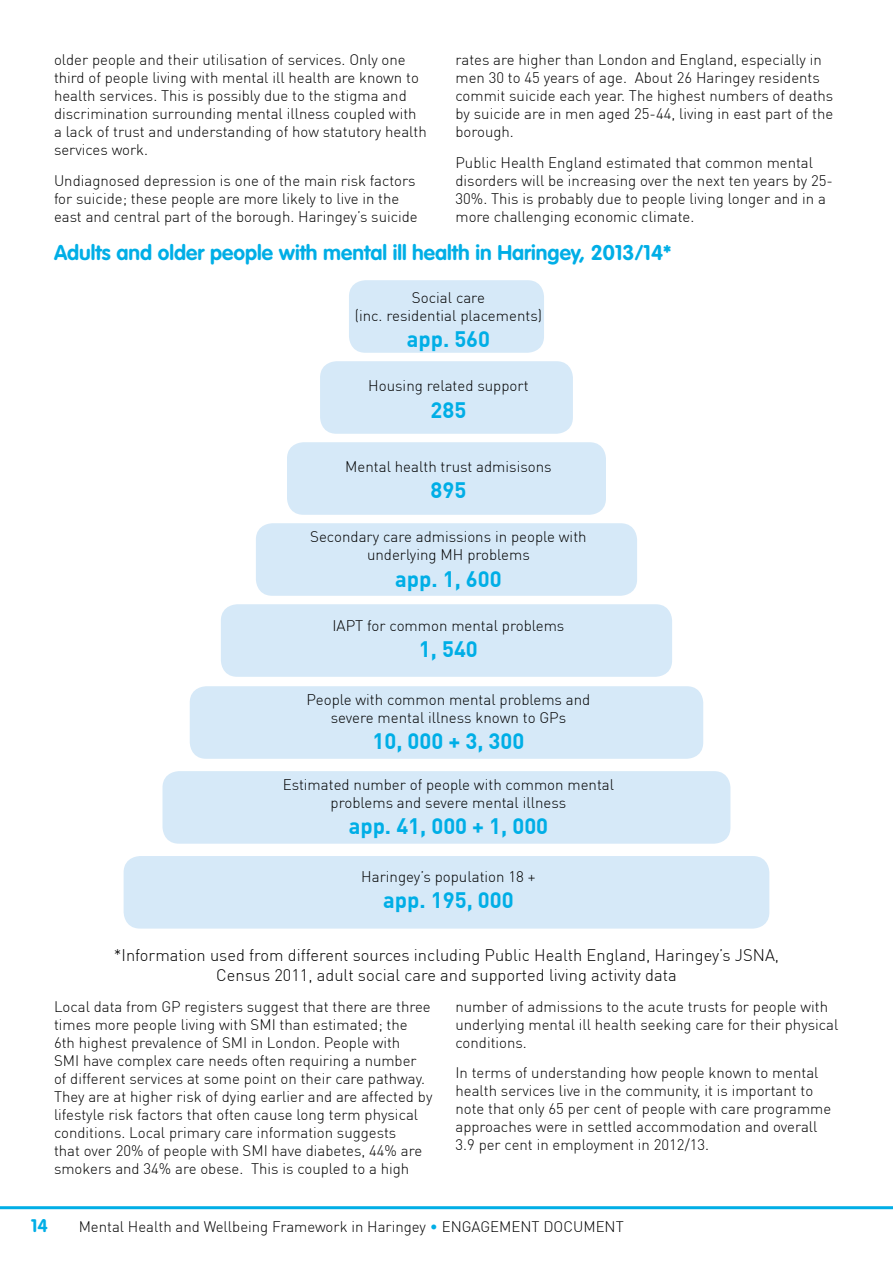
<style>
.page{position:relative;width:893px;height:1263px;background:#fff}
.page>*{position:absolute;margin:0;border:0;box-sizing:border-box;transform-origin:0 0}
.t1{font:700 21.9px "DIN Pro";color:#00aee6}
.t2{font:700 21px "VAG Rounded";color:#00aee6}
.t3{font:700 18px "VAG Rounded";color:#00aee6}
.t4{font:300 16.5px/19.8px "DIN Pro";color:#000;text-align:center}
.t5{font:300 15.15px/18.1px "DIN Pro";color:#000;text-align:center}
.t6{font:300 15px/18px "DIN Pro";color:#000}
.s1{color:#00aee6}
</style>
<div class="page">
<hr style="left:0;top:1206px;width:893px;height:3px;background:#00aee6">
<div style="left:320px;top:361px;width:253px;height:73px;background:#d6e9f8;border-radius:16px"></div>
<div style="left:349px;top:280px;width:195px;height:73px;background:#d6e9f8;border-radius:16px"></div>
<div style="left:287px;top:442px;width:319px;height:73px;background:#d6e9f8;border-radius:16px"></div>
<div style="left:256px;top:523px;width:381px;height:73px;background:#d6e9f8;border-radius:16px"></div>
<div style="left:221px;top:604px;width:451px;height:73px;background:#d6e9f8;border-radius:16px"></div>
<div style="left:190px;top:686px;width:513px;height:73px;background:#d6e9f8;border-radius:16px"></div>
<div style="left:162px;top:771px;width:568px;height:73px;background:#d6e9f8;border-radius:16px"></div>
<div style="left:124px;top:856px;width:645px;height:72px;background:#d6e9f8;border-radius:16px"></div>
<p class="t6" style="left:54px;top:51px;width:374px">older people and their utilisation of services. Only one third of people living with mental ill health are known to health services. This is possibly due to the stigma and discrimination surrounding mental illness coupled with a lack of trust and understanding of how statutory health services work.</p>
<p class="t6" style="left:54px;top:172px;width:365px">Undiagnosed depression is one of the main risk factors for suicide; these people are more likely to live in the east and central part of the borough. Haringey’s suicide</p>
<p class="t6" style="left:455px;top:51px;width:379px">rates are higher than London and England, especially in men 30 to 45 years of age. About 26 Haringey residents commit suicide each year. The highest numbers of deaths by suicide are in men aged 25-44, living in east part of the borough.</p>
<p class="t6" style="left:455px;top:154px;width:379px">Public Health England estimated that common mental disorders will be increasing over the next ten years by 25- 30%. This is probably due to people living longer and in a more challenging economic climate.</p>
<h2 class="t2" style="left:54px;top:240px;width:619px">Adults and older people with mental ill health in Haringey, 2013/14*</h2>
<p class="t5" style="left:355px;top:288px;width:189px">Social care<br>(inc. residential placements)</p>
<h1 class="t1" style="left:407px;top:325px;width:85px">app. 560</h1>
<p class="t5" style="left:368px;top:376px;width:162px">Housing related support</p>
<h1 class="t1" style="left:431px;top:395px;width:37px">285</h1>
<p class="t5" style="left:345px;top:457px;width:208px">Mental health trust admisisons</p>
<h1 class="t1" style="left:431px;top:476px;width:37px">895</h1>
<p class="t5" style="left:310px;top:527px;width:278px">Secondary care admissions in people with underlying MH problems</p>
<h1 class="t1" style="left:395px;top:564px;width:108px">app. 1, 600</h1>
<p class="t5" style="left:332px;top:616px;width:233px">IAPT for common mental problems</p>
<h1 class="t1" style="left:419px;top:635px;width:60px">1, 540</h1>
<p class="t5" style="left:306px;top:690px;width:285px">People with common mental problems and severe mental illness known to GPs</p>
<h1 class="t1" style="left:372px;top:727px;width:153px">10, 000 + 3, 300</h1>
<p class="t5" style="left:283px;top:775px;width:333px">Estimated number of people with common mental problems and severe mental illness</p>
<h1 class="t1" style="left:349px;top:812px;width:201px">app. 41, 000 + 1, 000</h1>
<p class="t5" style="left:361px;top:867px;width:176px">Haringey’s population 18 +</p>
<h1 class="t1" style="left:383px;top:886px;width:132px">app. 195, 000</h1>
<p class="t4" style="left:114px;top:945px;width:667px">*Information used from different sources including Public Health England, Haringey’s JSNA,<br>Census 2011, adult social care and supported living activity data</p>
<p class="t6" style="left:54px;top:997px;width:380px">Local data from GP registers suggest that there are three times more people living with SMI than estimated; the<br>6th highest prevalence of SMI in London. People with<br>SMI have complex care needs often requiring a number of different services at some point on their care pathway.<br>They are at higher risk of dying earlier and are affected by lifestyle risk factors that often cause long term physical conditions. Local primary care information suggests<br>that over 20% of people with SMI have diabetes, 44% are smokers and 34% are obese. This is coupled to a high</p>
<p class="t6" style="left:455px;top:997px;width:384px">number of admissions to the acute trusts for people with underlying mental ill health seeking care for their physical conditions.</p>
<p class="t6" style="left:455px;top:1064px;width:377px">In terms of understanding how people known to mental health services live in the community, it is important to note that only 65 per cent of people with care programme approaches were in settled accommodation and overall 3.9 per cent in employment in 2012/13.</p>
<p class="t3" style="left:31px;top:1215px;width:18px">14</p>
<p class="t6" style="left:79px;top:1217px;width:547px">Mental Health and Wellbeing Framework in Haringey <span class="s1">•</span> ENGAGEMENT DOCUMENT</p>
</div>
